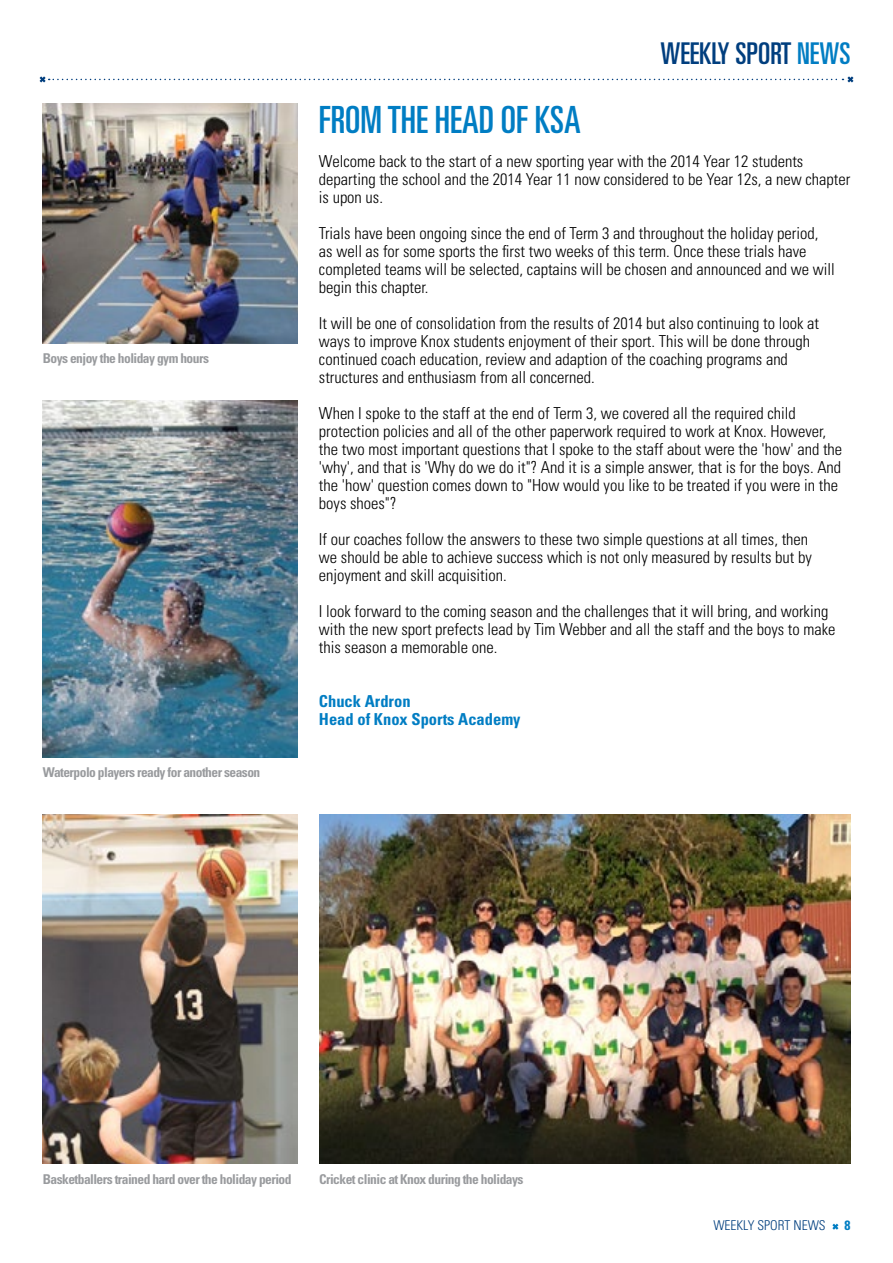
<style>
.page{position:relative;width:893px;height:1263px;background:#fff}
.page>*{position:absolute;margin:0;border:0;box-sizing:border-box;transform-origin:0 0}
.t1{font:ultra-condensed 37.5px "Univers LT Std";color:#007dc3}
.t2{font:ultra-condensed 30px "Univers LT Std";color:#003e7e}
.t3{font:300 condensed 16.5px/18px "Univers LT Std";color:#000}
.t4{font:700 condensed 16.5px/18px "Univers LT Std";color:#007dc3}
.t5{font:700 condensed 13.5px "Univers LT Std";letter-spacing:-.04em;color:#999b9e}
.t6{font:300 condensed 13.5px "Univers LT Std";color:#003e7e}
.t7{font:700 condensed 13.5px "Univers LT Std";color:#007dc3}
.s1{color:#007dc3}
</style>
<div class="page">
<svg style="left:832px;top:1223px;width:7px;height:7px"></svg>
<svg style="left:39px;top:76px;width:815px;height:7px"></svg>
<img style="left:43px;top:104px;width:255px;height:239px">
<img style="left:319px;top:814px;width:531px;height:349px">
<img style="left:43px;top:401px;width:255px;height:357px">
<img style="left:43px;top:814px;width:255px;height:349px">
<p class="t5" style="left:43px;top:350px;width:168px">Boys enjoy the holiday gym hours</p>
<p class="t5" style="left:43px;top:764px;width:219px">Waterpolo players ready for another season</p>
<h2 class="t2" style="left:660px;top:37px;width:190px">WEEKLY SPORT <span class="s1">NEWs</span></h2>
<h1 class="t1" style="left:319px;top:99px;width:232px">FROM THE HEAD OF KSA</h1>
<p class="t3" style="left:319px;top:152px;width:533px">Welcome back to the start of a new sporting year with the 2014 Year 12 students departing the school and the 2014 Year 11 now considered to be Year 12s, a new chapter is upon us.</p>
<p class="t3" style="left:319px;top:224px;width:517px">Trials have been ongoing since the end of Term 3 and throughout the holiday period, as well as for some sports the first two weeks of this term. Once these trials have completed teams will be selected, captains will be chosen and announced and we will begin this chapter.</p>
<p class="t3" style="left:319px;top:314px;width:502px">It will be one of consolidation from the results of 2014 but also continuing to look at ways to improve Knox students enjoyment of their sport. This will be done through continued coach education, review and adaption of the coaching programs and structures and enthusiasm from all concerned.</p>
<p class="t3" style="left:319px;top:404px;width:525px">When I spoke to the staff at the end of Term 3, we covered all the required child protection policies and all of the other paperwork required to work at Knox. However, the two most important questions that I spoke to the staff about were the 'how' and the 'why', and that is 'Why do we do it"? And it is a simple answer, that is for the boys. And the 'how' question comes down to "How would you like to be treated if you were in the boys shoes"?</p>
<p class="t3" style="left:319px;top:530px;width:494px">If our coaches follow the answers to these two simple questions at all times, then we should be able to achieve success which is not only measured by results but by enjoyment and skill acquisition.</p>
<p class="t3" style="left:319px;top:602px;width:518px">I look forward to the coming season and the challenges that it will bring, and working with the new sport prefects lead by Tim Webber and all the staff and the boys to make this season a memorable one.</p>
<p class="t4" style="left:319px;top:692px;width:203px">Chuck Ardron<br>Head of Knox Sports Academy</p>
<p class="t5" style="left:43px;top:1171px;width:250px">Basketballers trained hard over the holiday period</p>
<p class="t5" style="left:319px;top:1171px;width:206px">Cricket clinic at Knox during the holidays</p>
<p class="t6" style="left:713px;top:1217px;width:114px">WEEKLY SPORT NEWS</p>
<p class="t7" style="left:844px;top:1217px;width:7px">8</p>
</div>
